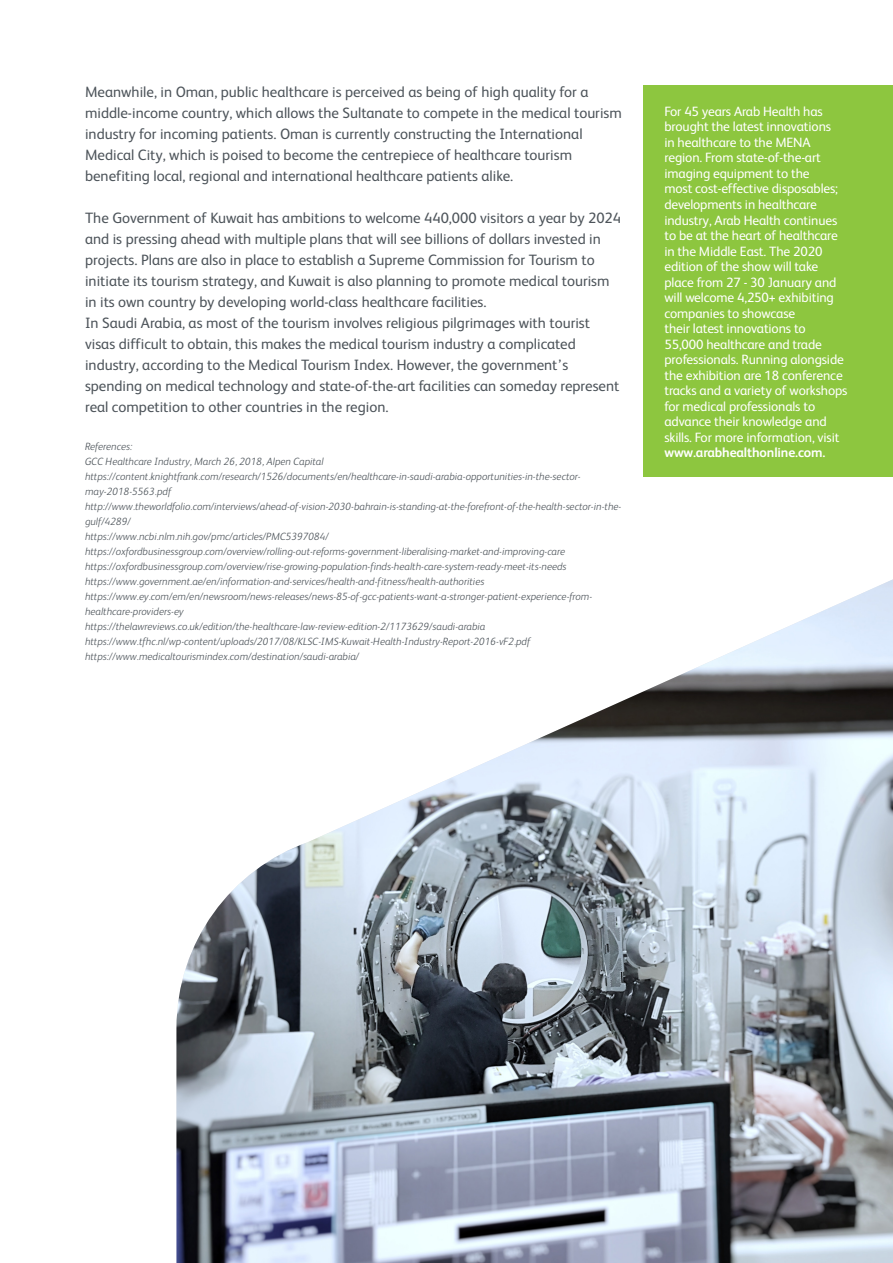
<style>
.page{position:relative;width:893px;height:1263px;background:#fff}
.page>*{position:absolute;margin:0;border:0;box-sizing:border-box;transform-origin:0 0}
.t1{font:15px/21px "FS Albert";color:#4d545a}
.t2{font:13.5px/15.5px "FS Albert";letter-spacing:-.01em;color:#fff}
.t3{font:italic 300 10.5px/15px "FS Albert";color:#4d545a}
.s1{font-weight:700}
</style>
<div class="page">
<img style="left:176px;top:579px;width:717px;height:684px">
<div style="left:643px;top:85px;width:250px;height:391px;background:#8dc63f"></div>
<p class="t1" style="left:85px;top:81px;width:538px">Meanwhile, in Oman, public healthcare is perceived as being of high quality for a middle-income country, which allows the Sultanate to compete in the medical tourism industry for incoming patients. Oman is currently constructing the International Medical City, which is poised to become the centrepiece of healthcare tourism benefiting local, regional and international healthcare patients alike.</p>
<p class="t1" style="left:85px;top:207px;width:538px">The Government of Kuwait has ambitions to welcome 440,000 visitors a year by 2024 and is pressing ahead with multiple plans that will see billions of dollars invested in projects. Plans are also in place to establish a Supreme Commission for Tourism to initiate its tourism strategy, and Kuwait is also planning to promote medical tourism in its own country by developing world-class healthcare facilities.</p>
<p class="t1" style="left:85px;top:312px;width:536px">In Saudi Arabia, as most of the tourism involves religious pilgrimages with tourist visas difficult to obtain, this makes the medical tourism industry a complicated industry, according to the Medical Tourism Index. However, the government’s spending on medical technology and state-of-the-art facilities can someday represent real competition to other countries in the region.</p>
<p class="t3" style="left:85px;top:439px;width:49px">References:</p>
<p class="t3" style="left:85px;top:454px;width:240px">GCC Healthcare Industry, March 26, 2018, Alpen Capital</p>
<p class="t3" style="left:85px;top:469px;width:497px">https://content.knightfrank.com/research/1526/documents/en/healthcare-in-saudi-arabia-opportunities-in-the-sector&shy;may-2018-5563.pdf</p>
<p class="t3" style="left:85px;top:499px;width:538px">http://www.theworldfolio.com/interviews/ahead-of-vision-2030-bahrain-is-standing-at-the-forefront-of-the-health-sector-in-the&shy;gulf/4289/</p>
<p class="t3" style="left:85px;top:529px;width:245px">https://www.ncbi.nlm.nih.gov/pmc/articles/PMC5397084/</p>
<p class="t3" style="left:85px;top:544px;width:482px">https://oxfordbusinessgroup.com/overview/rolling-out-reforms-government-liberalising-market-and-improving-care</p>
<p class="t3" style="left:85px;top:559px;width:483px">https://oxfordbusinessgroup.com/overview/rise-growing-population-finds-health-care-system-ready-meet-its-needs</p>
<p class="t3" style="left:85px;top:574px;width:401px">https://www.government.ae/en/information-and-services/health-and-fitness/health-authorities</p>
<p class="t3" style="left:85px;top:589px;width:509px">https://www.ey.com/em/en/newsroom/news-releases/news-85-of-gcc-patients-want-a-stronger-patient-experience-from&shy;healthcare-providers-ey</p>
<p class="t3" style="left:85px;top:619px;width:402px">https://thelawreviews.co.uk/edition/the-healthcare-law-review-edition-2/1173629/saudi-arabia</p>
<p class="t3" style="left:85px;top:634px;width:447px">https://www.tfhc.nl/wp-content/uploads/2017/08/KLSC-IMS-Kuwait-Health-Industry-Report-2016-vF2.pdf</p>
<p class="t3" style="left:85px;top:649px;width:276px">https://www.medicaltourismindex.com/destination/saudi-arabia/</p>
<p class="t2" style="left:664px;top:103px;width:185px">For 45 years Arab Health has brought the latest innovations<br>in healthcare to the MENA region. From state-of-the-art imaging equipment to the<br>most cost-effective disposables; developments in healthcare industry, Arab Health continues to be at the heart of healthcare in the Middle East. The 2020 edition of the show will take place from 27 - 30 January and will welcome 4,250+ exhibiting companies to showcase<br>their latest innovations to<br>55,000 healthcare and trade professionals. Running alongside the exhibition are 18 conference tracks and a variety of workshops for medical professionals to advance their knowledge and skills. For more information, visit <span class="s1">www.arabhealthonline.com.</span></p>
</div>
